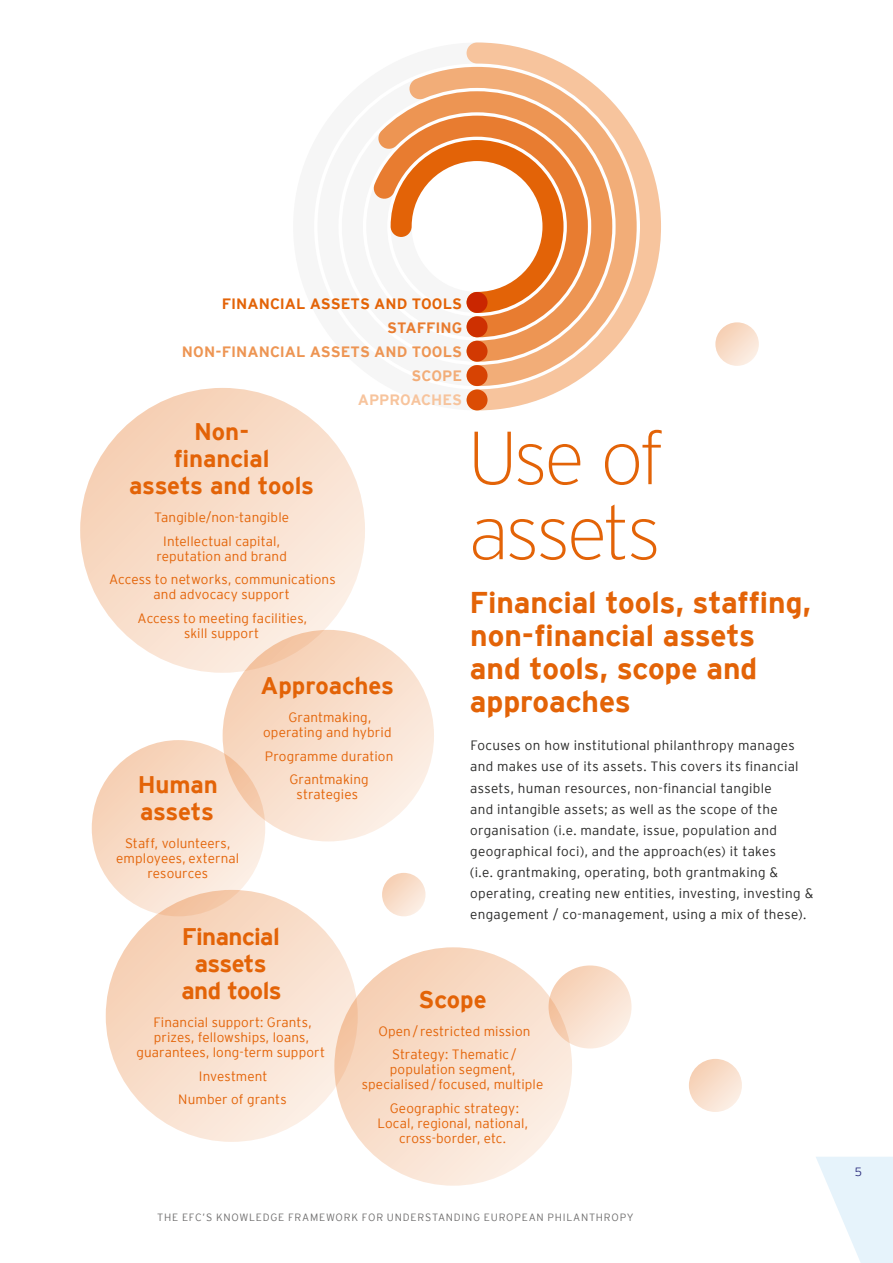
<style>
.page{position:relative;width:893px;height:1263px;background:#fff}
.page>*{position:absolute;margin:0;border:0;box-sizing:border-box;transform-origin:0 0}
.t1{font:200 75px/75px "Interstate";letter-spacing:-.04em;color:#e36307}
.t2{font:700 30px/33px "Interstate";letter-spacing:-.005em;color:#e36307}
.t3{font:700 24px/27px "Interstate";letter-spacing:-.01em;color:#e36307;text-align:center}
.t4{font:700 15px "Interstate";color:#ed9553}
.t5{font:700 15px "Interstate";color:#e36307}
.t6{font:700 15px "Interstate";letter-spacing:-.005em;color:#f7c49d}
.t7{font:700 15px "Interstate";color:#e87c30}
.t8{font:700 15px "Interstate";color:#f2ad78}
.t9{font:300 13.5px/15px "Interstate";letter-spacing:.005em;color:#e36307;text-align:center}
.t10{font:300 13.5px/21px "Interstate";letter-spacing:.02em;color:#282827}
.t11{font:300 12px "Interstate";color:#2d2f7f}
.t12{font:300 10.5px "Interstate";letter-spacing:.07em;color:#706f6f}
</style>
<div class="page">
<svg style="left:816px;top:1157px;width:77px;height:106px"></svg>
<svg style="left:377px;top:110px;width:31px;height:127px"></svg>
<svg style="left:408px;top:67px;width:59px;height:312px"></svg>
<svg style="left:467px;top:43px;width:194px;height:367px"></svg>
<div style="left:467px;top:316px;width:21px;height:21px;background:#ce3001;border-radius:50%"></div>
<div style="left:467px;top:389px;width:21px;height:21px;background:#db4c04;border-radius:50%"></div>
<div style="left:467px;top:365px;width:21px;height:21px;background:#d74303;border-radius:50%"></div>
<div style="left:467px;top:341px;width:21px;height:21px;background:#d23902;border-radius:50%"></div>
<div style="left:467px;top:292px;width:21px;height:21px;background:#ca2600;border-radius:50%"></div>
<svg style="left:80px;top:388px;width:285px;height:285px;background:#f8decc"></svg>
<svg style="left:106px;top:890px;width:252px;height:252px;background:#f8dfcc"></svg>
<svg style="left:223px;top:630px;width:211px;height:211px;background:#f8decc"></svg>
<svg style="left:334px;top:947px;width:238px;height:239px;background:#f8decc"></svg>
<svg style="left:549px;top:965px;width:83px;height:83px;background:#f8ddca"></svg>
<svg style="left:689px;top:1059px;width:53px;height:53px;background:#f8dfcc"></svg>
<svg style="left:715px;top:322px;width:44px;height:44px;background:#f8dfcd"></svg>
<svg style="left:382px;top:873px;width:44px;height:43px"></svg>
<svg style="left:92px;top:740px;width:173px;height:176px;background:#f8dcc7"></svg>
<p class="t5" style="left:222px;top:296px;width:242px">FINANCIAL ASSETS AND TOOLS</p>
<p class="t7" style="left:387px;top:320px;width:77px">STAFFING</p>
<p class="t4" style="left:182px;top:344px;width:282px">NON-FINANCIAL ASSETS AND TOOLS</p>
<p class="t8" style="left:412px;top:368px;width:52px">SCOPE</p>
<p class="t6" style="left:358px;top:392px;width:106px">APPROACHES</p>
<h3 class="t3" style="left:129px;top:418px;width:187px">Non-<br>financial<br>assets and tools</h3>
<p class="t9" style="left:154px;top:506px;width:136px;line-height:23.5px">Tangible/non-tangible<br>Intellectual capital,</p>
<p class="t9" style="left:109px;top:544px;width:228px;line-height:23.5px">reputation and brand<br>Access to networks, communications</p>
<p class="t9" style="left:138px;top:583px;width:171px;line-height:23.5px">and advocacy support<br>Access to meeting facilities,</p>
<p class="t9" style="left:184px;top:625px;width:77px">skill support</p>
<h3 class="t3" style="left:138px;top:771px;width:82px;text-align:left">Human assets</h3>
<p class="t9" style="left:116px;top:836px;width:125px">Staff, volunteers, employees, external resources</p>
<h3 class="t3" style="left:261px;top:672px;width:135px">Approaches</h3>
<p class="t9" style="left:263px;top:710px;width:130px">Grantmaking, operating and hybrid</p>
<p class="t9" style="left:265px;top:744px;width:130px;line-height:23.5px">Programme duration<br>Grantmaking</p>
<p class="t9" style="left:297px;top:787px;width:63px">strategies</p>
<h1 class="t1" style="left:468px;top:420px;width:198px">Use of assets</h1>
<h2 class="t2" style="left:470px;top:586px;width:343px">Financial tools, staffing, non-financial assets and tools, scope and approaches</h2>
<p class="t10" style="left:470px;top:735px;width:345px">Focuses on how institutional philanthropy manages and makes use of its assets. This covers its financial assets, human resources, non-financial tangible<br>and intangible assets; as well as the scope of the organisation (i.e. mandate, issue, population and geographical foci), and the approach(es) it takes<br>(i.e. grantmaking, operating, both grantmaking &amp; operating, creating new entities, investing, investing &amp; engagement / co-management, using a mix of these).</p>
<h3 class="t3" style="left:181px;top:923px;width:102px">Financial assets and tools</h3>
<p class="t9" style="left:136px;top:1015px;width:190px">Financial support: Grants, prizes, fellowships, loans, guarantees, long-term support</p>
<p class="t9" style="left:178px;top:1064px;width:110px;line-height:23.5px">Investment<br>Number of grants</p>
<h3 class="t3" style="left:419px;top:986px;width:70px">Scope</h3>
<p class="t9" style="left:378px;top:1019px;width:154px;line-height:23.5px">Open/ restricted mission<br>Strategy: Thematic /</p>
<p class="t9" style="left:362px;top:1062px;width:183px">population segment, specialised/ focused, multiple</p>
<p class="t9" style="left:377px;top:1100px;width:152px">Geographic strategy:<br>Local, regional, national, cross-border, etc.</p>
<p class="t12" style="left:157px;top:1211px;width:478px">THE EFC’S KNOWLEDGE FRAMEWORK FOR UNDERSTANDING EUROPEAN PHILANTHROPY</p>
<p class="t11" style="left:855px;top:1165px;width:9px">5</p>
</div>
